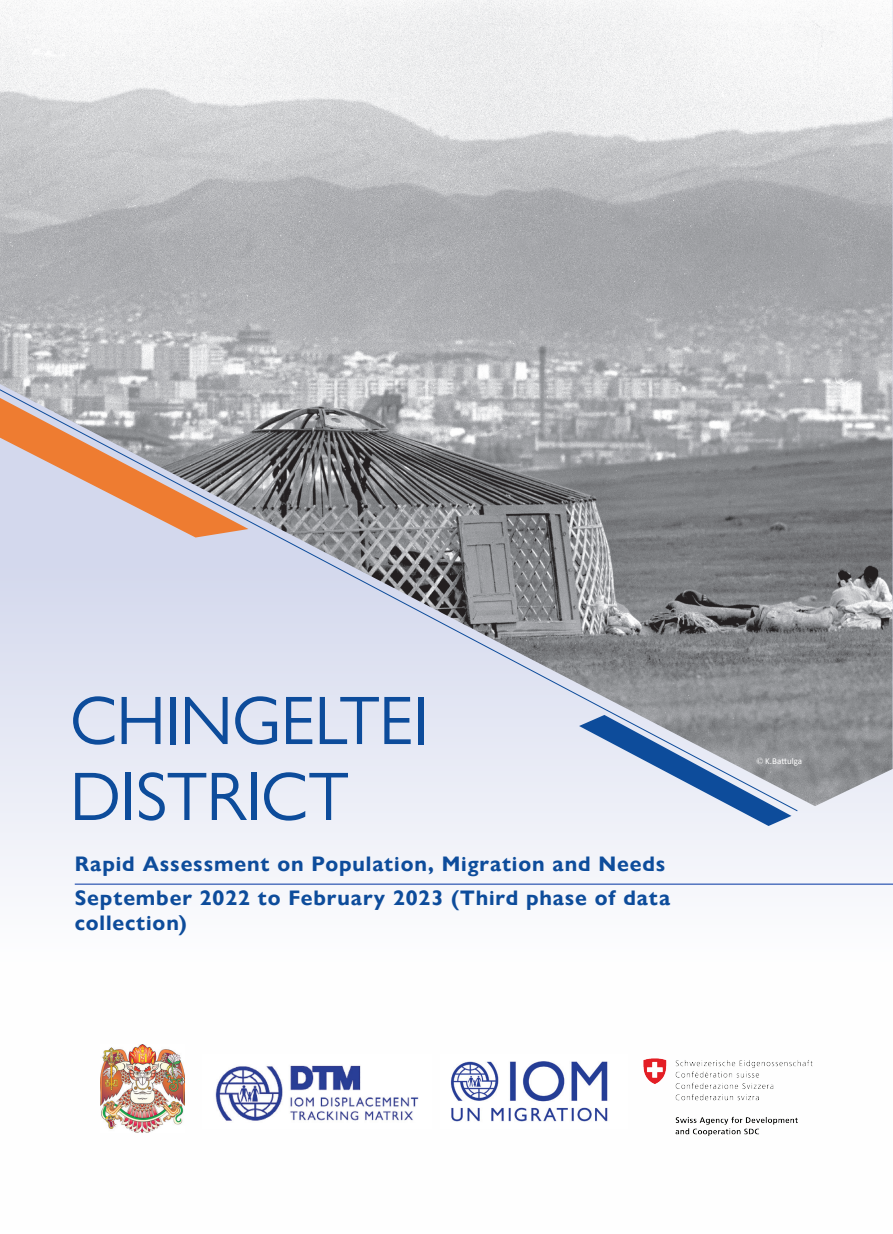
<style>
.page{position:relative;width:893px;height:1234px;background:#fff}
.page>*{position:absolute;margin:0;border:0;box-sizing:border-box;transform-origin:0 0}
.t1{font:69px "Gill Sans Nova";letter-spacing:-.015em;color:#0d4c9b}
.Subtitle{font:700 21px/25.2px "Gill Sans Nova";letter-spacing:.04em;color:#0d4c9b}
.үндсэн_текст{font:9px "Calibri";color:#fff}
.s1{font-family:"Mogul Times New Roman"}
</style>
<div class="page">
<div style="left:0;top:0;width:893px;height:1229px;background:linear-gradient(to right,#fafafc,#fafafc)"></div>
<hr style="left:75px;top:883px;width:818px;height:1px;background:#0033a1">
<img style="left:0;top:0;width:893px;height:806px">
<svg style="left:579px;top:811px;width:212px;height:14px"></svg>
<svg style="left:0;top:383px;width:798px;height:428px;background:#b5b5bd"></svg>
<img style="left:643px;top:1058px;width:170px;height:78px">
<img style="left:203px;top:1054px;width:229px;height:74px">
<img style="left:441px;top:1054px;width:186px;height:74px">
<img style="left:101px;top:1044px;width:84px;height:88px">
<p class="t1" style="left:70px;top:678px;width:360px">CHINGELTEI</p>
<p class="t1" style="left:70px;top:754px;width:281px">DISTRICT</p>
<p class="Subtitle" style="left:75px;top:851px;width:592px">Rapid Assessment on Population, Migration and Needs</p>
<p class="Subtitle" style="left:75px;top:885px;width:597px">September 2022 to February 2023 (Third phase of data collection)</p>
<p class="үндсэн_текст" style="left:756px;top:754px;width:47px"><span class="s1">©</span> K.Battulga</p>
</div>
